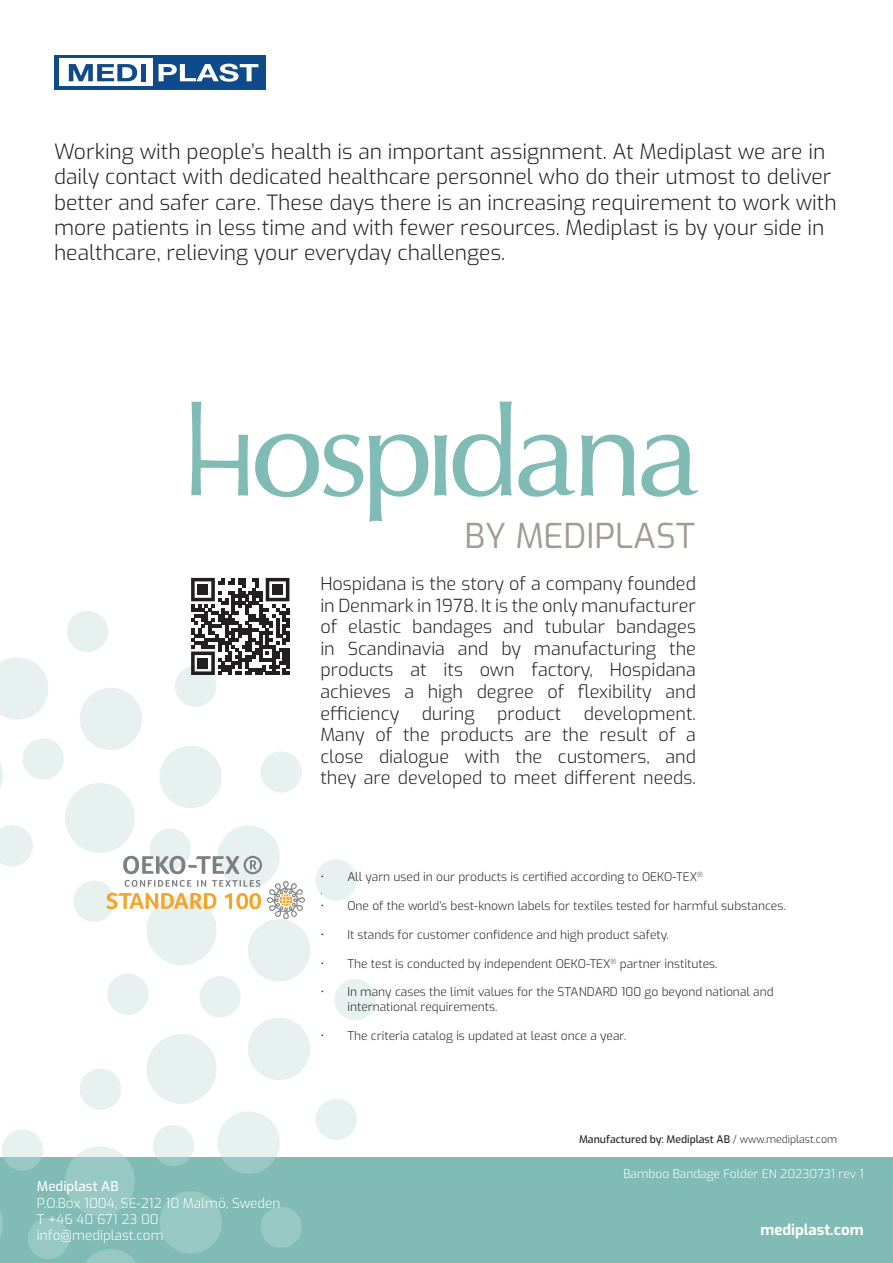
<style>
.page{position:relative;width:893px;height:1263px;background:#fff}
.page>*{position:absolute;margin:0;border:0;box-sizing:border-box;transform-origin:0 0}
.t1{font:34.2px "Exo";color:#a19b91}
.t2{font:300 21px/25.2px "Exo";color:#231f20}
.t3{font:300 18px/21.6px "Exo";color:#231f20;text-align:justify}
.t4{font:700 15px "Exo";color:#fff}
.t5{font:300 13.5px/16.2px "Exo";color:#fff}
.t6{font:500 13.5px "Exo";color:#fff}
.t7{font:300 12px/14.4px "Exo";color:#231f20}
.t8{font:300 12px "Exo";color:#fff}
.t9{font:500 10.5px "Exo";color:#231f20}
.t10{font:300 7.05px "Exo";color:#231f20}
.s1{font-weight:300}
</style>
<div class="page">
<div style="left:0;top:1158px;width:893px;height:105px;background:#80bbb6"></div>
<div style="left:334px;top:979px;width:42px;height:41px;background:#e6f1f0;border-radius:50%"></div>
<div style="left:107px;top:973px;width:42px;height:42px;background:#e6f1f0;border-radius:50%"></div>
<div style="left:199px;top:976px;width:42px;height:41px;background:#e6f1f0;border-radius:50%"></div>
<svg style="left:0;top:1015px;width:359px;height:248px"></svg>
<div style="left:54px;top:55px;width:211px;height:35px;background:#0f4a8a"></div>
<div style="left:60px;top:59px;width:93px;height:27px;background:#fff"></div>
<svg style="left:69px;top:64px;width:68px;height:17px"></svg>
<hr style="left:141px;top:64px;width:4px;height:17px;background:#0f4a8a">
<svg style="left:159px;top:64px;width:99px;height:18px"></svg>
<svg style="left:191px;top:401px;width:57px;height:95px"></svg>
<svg style="left:518px;top:434px;width:117px;height:63px"></svg>
<svg style="left:641px;top:434px;width:57px;height:63px"></svg>
<svg style="left:255px;top:401px;width:257px;height:121px"></svg>
<svg style="left:0;top:578px;width:357px;height:406px"></svg>
<div style="left:198px;top:585px;width:10px;height:10px;background:#231f20"></div>
<div style="left:272px;top:585px;width:11px;height:10px;background:#231f20"></div>
<div style="left:198px;top:658px;width:10px;height:10px;background:#231f20"></div>
<p class="t2" style="left:54px;top:138px;width:784px">Working with people’s health is an important assignment. At Mediplast we are in daily contact with dedicated healthcare personnel who do their utmost to deliver better and safer care. These days there is an increasing requirement to work with more patients in less time and with fewer resources. Mediplast is by your side in healthcare, relieving your everyday challenges.</p>
<h1 class="t1" style="left:465px;top:510px;width:232px">BY MEDIPLAST</h1>
<p class="t3" style="left:320px;top:572px;width:377px">Hospidana is the story of a company founded in Denmark in 1978. It is the only manufacturer of elastic bandages and tubular bandages in Scandinavia and by manufacturing the products at its own factory, Hospidana achieves a high degree of flexibility and efficiency during product development.<br>Many of the products are the result of a close dialogue with the customers, and they are developed to meet different needs.</p>
<p class="t7" style="left:320px;top:869px;width:384px">• All yarn used in our products is certified according to OEKO-TEX<sup>®</sup></p>
<p class="t10" style="left:320px;top:888px;width:4px">•</p>
<p class="t7" style="left:320px;top:898px;width:467px">• One of the world’s best-known labels for textiles tested for harmful substances.</p>
<p class="t7" style="left:320px;top:927px;width:350px">• It stands for customer confidence and high product safety.</p>
<p class="t7" style="left:320px;top:955px;width:399px">• The test is conducted by independent OEKO-TEX<sup>®</sup> partner institutes.</p>
<p class="t7" style="left:347px;top:984px;width:428px;text-indent:-27px">• In many cases the limit values for the STANDARD 100 go beyond national and international requirements.</p>
<p class="t7" style="left:320px;top:1027px;width:307px">• The criteria catalog is updated at least once a year.</p>
<p class="t6" style="left:37px;top:1176px;width:83px">Mediplast AB</p>
<p class="t5" style="left:37px;top:1194px;width:245px">P.O.Box 1004, SE-212 10 Malmö, Sweden<br>T +46 40 671 23 00 info@mediplast.com</p>
<p class="t9" style="left:579px;top:1132px;width:259px">Manufactured by: Mediplast AB <span class="s1">/ www.mediplast.com</span></p>
<p class="t8" style="left:623px;top:1165px;width:242px">Bamboo Bandage Folder EN 20230731 rev 1</p>
<p class="t4" style="left:760px;top:1219px;width:105px">mediplast.com</p>
</div>
